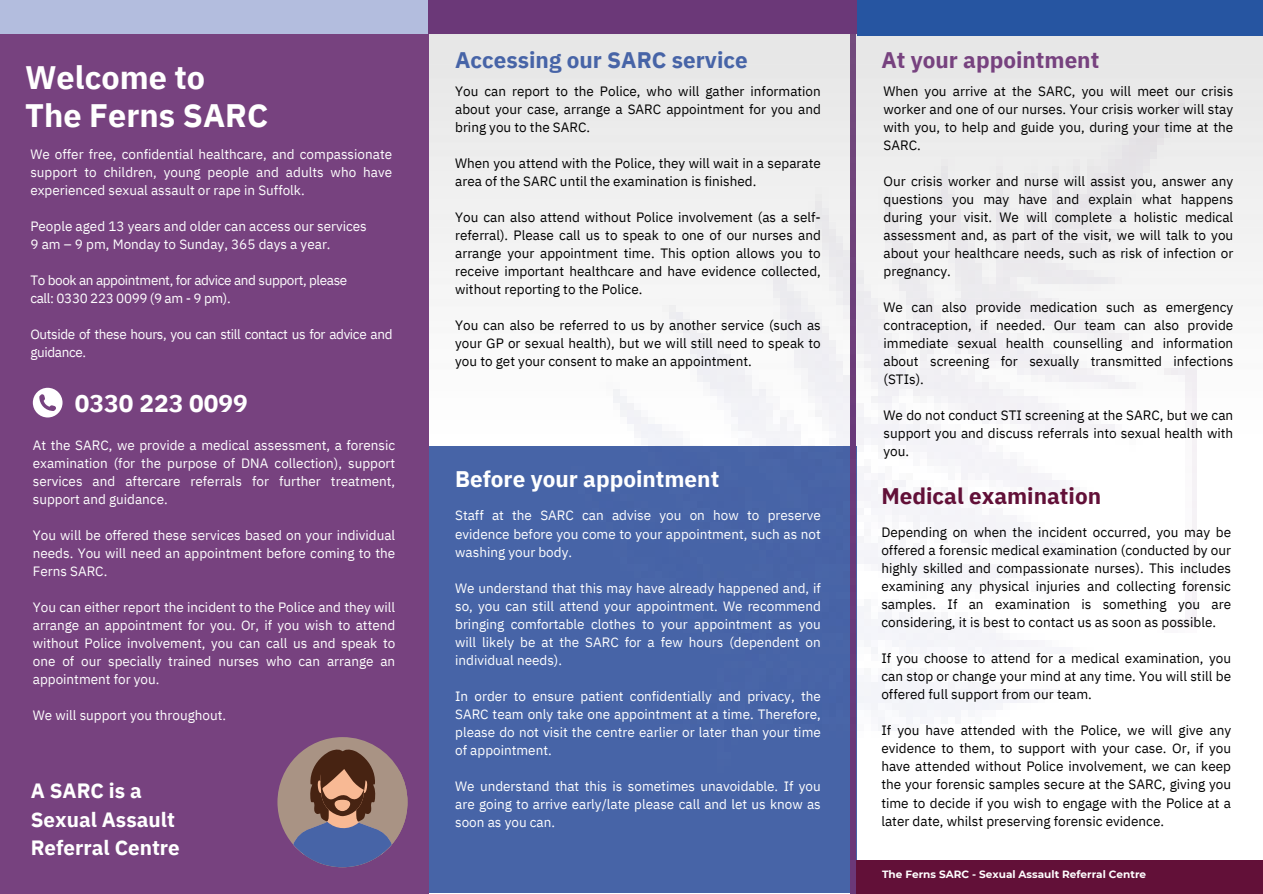
<style>
.page{position:relative;width:1263px;height:894px;background:#fff}
.page>*{position:absolute;margin:0;border:0;box-sizing:border-box;transform-origin:0 0}
.t1{font:700 32.4px/38.1px "IBM Plex Sans";color:#fff}
.t2{font:700 24.45px "IBM Plex Sans";color:#fff}
.t3{font:700 22.5px "IBM Plex Sans";color:#4764a7}
.t4{font:700 22.5px "IBM Plex Sans";color:#fff}
.t5{font:700 22.5px "IBM Plex Sans";color:#621038}
.t6{font:700 22.5px "IBM Plex Sans";color:#77427f}
.t7{font:700 20.55px/28.2px "IBM Plex Sans";color:#fff}
.t8{font:13.5px/18px "IBM Plex Sans";color:#000;text-align:justify}
.t9{font:13.5px/18px "IBM Plex Sans";color:#fff;text-align:justify}
.t10{font:13.5px/18px "IBM Plex Sans";letter-spacing:-.03em;color:#fff}
.t11{font:700 10.5px "Montserrat";color:#fff}
</style>
<div class="page">
<div style="left:427px;top:446px;width:429px;height:446px;background:#4764a7"></div>
<div style="left:851px;top:8px;width:5px;height:885px;background:#6b3878"></div>
<img style="left:850px;top:456px;width:346px;height:323px">
<img style="left:428px;top:34px;width:835px;height:422px">
<div style="left:0;top:0;width:428px;height:893px;background:#77427f"></div>
<div style="left:0;top:0;width:429px;height:34px;background:#b3bdde"></div>
<div style="left:428px;top:0;width:429px;height:34px;background:#6b3878"></div>
<svg style="left:33px;top:387px;width:29px;height:30px"></svg>
<div style="left:856px;top:860px;width:407px;height:33px;background:#621038"></div>
<div style="left:857px;top:0;width:406px;height:35px;background:#2655a1"></div>
<svg style="left:277px;top:737px;width:130px;height:130px"></svg>
<h1 class="t1" style="left:25px;top:58px;width:245px">Welcome to<br>The Ferns SARC</h1>
<p class="t9" style="left:30px;top:145px;width:363px">We offer free, confidential healthcare, and compassionate support to children, young people and adults who have experienced sexual assault or rape in Suffolk.</p>
<p class="t9" style="left:30px;top:217px;width:338px">People aged 13 years and older can access our services<br>9 am – 9 pm, Monday to Sunday, 365 days a year.</p>
<p class="t10" style="left:30px;top:271px;width:318px">To book an appointment, for advice and support, please call: 0330 223 0099 (9 am - 9 pm).</p>
<p class="t10" style="left:30px;top:325px;width:364px">Outside of these hours, you can still contact us for advice and guidance.</p>
<h2 class="t2" style="left:75px;top:387px;width:175px">0330 223 0099</h2>
<p class="t9" style="left:33px;top:436px;width:364px">At the SARC, we provide a medical assessment, a forensic examination (for the purpose of DNA collection), support services and aftercare referrals for further treatment, support and guidance.</p>
<p class="t9" style="left:33px;top:526px;width:364px">You will be offered these services based on your individual needs. You will need an appointment before coming to the Ferns SARC.</p>
<p class="t9" style="left:33px;top:598px;width:364px">You can either report the incident to the Police and they will arrange an appointment for you. Or, if you wish to attend without Police involvement, you can call us and speak to one of our specially trained nurses who can arrange an appointment for you.</p>
<p class="t9" style="left:33px;top:706px;width:195px">We will support you throughout.</p>
<h3 class="t7" style="left:31px;top:776px;width:151px">A SARC is a<br>Sexual Assault<br>Referral Centre</h3>
<h3 class="t3" style="left:455px;top:45px;width:294px">Accessing our SARC service</h3>
<p class="t8" style="left:455px;top:82px;width:367px">You can report to the Police, who will gather information about your case, arrange a SARC appointment for you and bring you to the SARC.</p>
<p class="t8" style="left:455px;top:154px;width:367px">When you attend with the Police, they will wait in a separate area of the SARC until the examination is finished.</p>
<p class="t8" style="left:455px;top:208px;width:367px">You can also attend without Police involvement (as a self&shy;referral). Please call us to speak to one of our nurses and arrange your appointment time. This option allows you to receive important healthcare and have evidence collected, without reporting to the Police.</p>
<p class="t8" style="left:455px;top:316px;width:367px">You can also be referred to us by another service (such as your GP or sexual health), but we will still need to speak to you to get your consent to make an appointment.</p>
<h3 class="t4" style="left:455px;top:464px;width:266px">Before your appointment</h3>
<p class="t9" style="left:455px;top:506px;width:367px">Staff at the SARC can advise you on how to preserve evidence before you come to your appointment, such as not washing your body.</p>
<p class="t9" style="left:455px;top:578px;width:367px">We understand that this may have already happened and, if so, you can still attend your appointment. We recommend bringing comfortable clothes to your appointment as you will likely be at the SARC for a few hours (dependent on individual needs).</p>
<p class="t9" style="left:455px;top:686px;width:367px">In order to ensure patient confidentially and privacy, the SARC team only take one appointment at a time. Therefore, please do not visit the centre earlier or later than your time of appointment.</p>
<p class="t9" style="left:455px;top:776px;width:367px">We understand that this is sometimes unavoidable. If you are going to arrive early/late please call and let us know as soon as you can.</p>
<h3 class="t6" style="left:881px;top:45px;width:219px">At your appointment</h3>
<p class="t8" style="left:883px;top:82px;width:351px">When you arrive at the SARC, you will meet our crisis worker and one of our nurses. Your crisis worker will stay with you, to help and guide you, during your time at the SARC.</p>
<p class="t8" style="left:883px;top:172px;width:351px">Our crisis worker and nurse will assist you, answer any questions you may have and explain what happens during your visit. We will complete a holistic medical assessment and, as part of the visit, we will talk to you about your healthcare needs, such as risk of infection or pregnancy.</p>
<p class="t8" style="left:883px;top:298px;width:351px">We can also provide medication such as emergency contraception, if needed. Our team can also provide immediate sexual health counselling and information about screening for sexually transmitted infections (STIs).</p>
<p class="t8" style="left:883px;top:406px;width:351px">We do not conduct STI screening at the SARC, but we can support you and discuss referrals into sexual health with you.</p>
<h3 class="t5" style="left:881px;top:480px;width:221px">Medical examination</h3>
<p class="t8" style="left:881px;top:523px;width:351px">Depending on when the incident occurred, you may be offered a forensic medical examination (conducted by our highly skilled and compassionate nurses). This includes examining any physical injuries and collecting forensic samples. If an examination is something you are considering, it is best to contact us as soon as possible.</p>
<p class="t8" style="left:881px;top:649px;width:351px">If you choose to attend for a medical examination, you can stop or change your mind at any time. You will still be offered full support from our team.</p>
<p class="t8" style="left:881px;top:721px;width:351px">If you have attended with the Police, we will give any evidence to them, to support with your case. Or, if you have attended without Police involvement, we can keep the your forensic samples secure at the SARC, giving you time to decide if you wish to engage with the Police at a later date, whilst preserving forensic evidence.</p>
<p class="t11" style="left:882px;top:867px;width:266px">The Ferns SARC - Sexual Assault Referral Centre</p>
</div>
